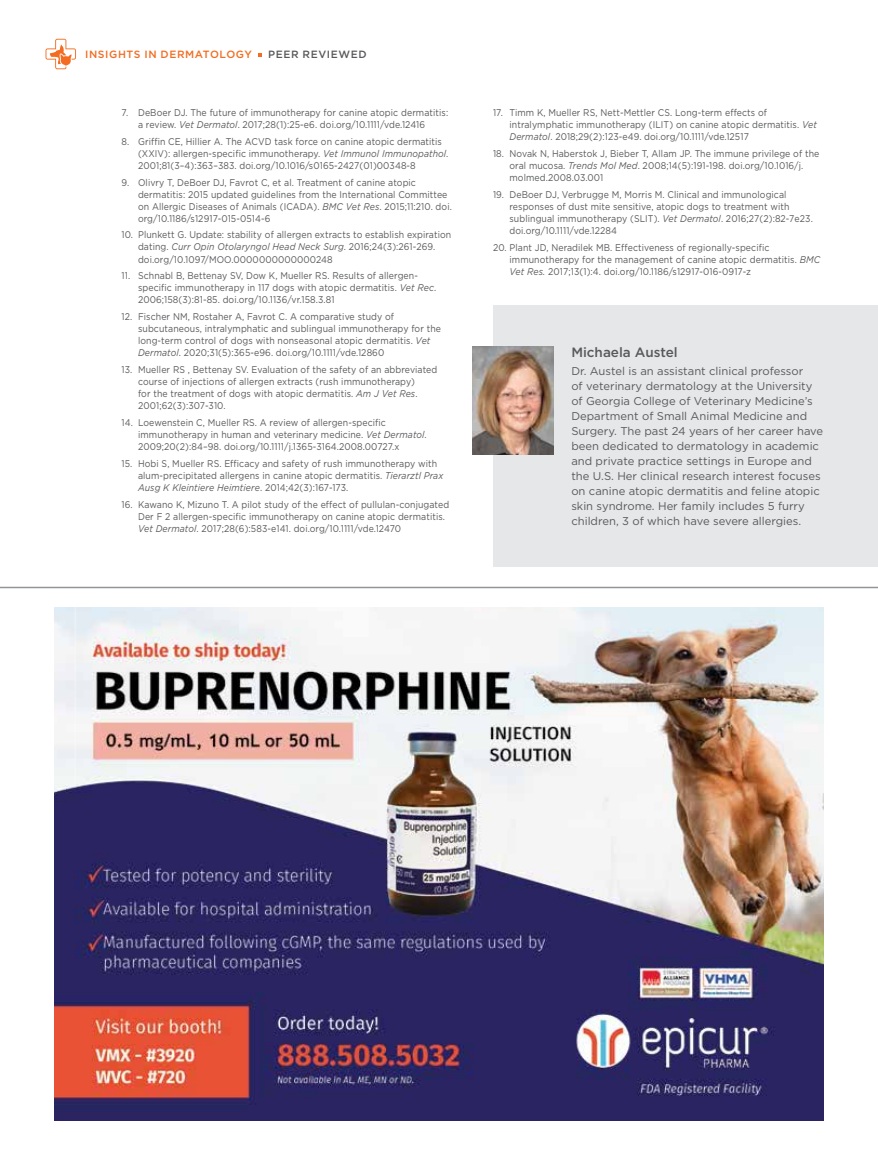
<style>
.page{position:relative;width:878px;height:1175px;background:#fff}
.page>*{position:absolute;margin:0;border:0;box-sizing:border-box;transform-origin:0 0}
.t1{font:500 13.5px "Gotham";color:#58595b}
.t2{font:11.25px/15px "Gotham";color:#58595b}
.t3{font:500 10.5px "Gotham";letter-spacing:.055em;color:#f36c21}
.t4{font:500 10.5px "Gotham";letter-spacing:.06em;color:#58595b}
.t5{font:9.75px/12px "Gotham";letter-spacing:.01em;color:#58595b;scale:.9 1}
.s1{font-style:italic}
</style>
<div class="page">
<div style="left:493px;top:305px;width:385px;height:262px;background:#e6e7e8"></div>
<img style="left:472px;top:346px;width:82px;height:108px">
<svg style="left:46px;top:39px;width:30px;height:30px"></svg>
<img style="left:54px;top:608px;width:770px;height:512px">
<hr style="left:0;top:586px;width:878px;height:2px;background:#939598">
<p class="t3" style="left:85px;top:50px;width:168px">INSIGHTS IN DERMATOLOGY</p>
<p class="t4" style="left:268px;top:50px;width:100px">PEER REVIEWED</p>
<p class="t5" style="left:138px;top:107px;width:346px;text-indent:-16px">7. DeBoer DJ. The future of immunotherapy for canine atopic dermatitis: a review. <span class="s1">Vet Dermatol</span>. 2017;28(1):25-e6. doi.org/10.1111/vde.12416</p>
<p class="t5" style="left:138px;top:136px;width:346px;text-indent:-16px">8. Griffin CE, Hillier A. The ACVD task force on canine atopic dermatitis (XXIV): allergen-specific immunotherapy. <span class="s1">Vet Immunol Immunopathol</span>.<br>2001;81(3–4):363–383. doi.org/10.1016/s0165-2427(01)00348-8</p>
<p class="t5" style="left:138px;top:177px;width:350px;text-indent:-16px">9. Olivry T, DeBoer DJ, Favrot C, et al. Treatment of canine atopic dermatitis: 2015 updated guidelines from the International Committee on Allergic Diseases of Animals (ICADA). <span class="s1">BMC Vet Res</span>. 2015;11:210. doi. org/10.1186/s12917-015-0514-6</p>
<p class="t5" style="left:138px;top:229px;width:349px;text-indent:-16px">10. Plunkett G. Update: stability of allergen extracts to establish expiration dating. <span class="s1">Curr Opin Otolaryngol Head Neck Surg</span>. 2016;24(3):261-269. doi.org/10.1097/MOO.0000000000000248</p>
<p class="t5" style="left:138px;top:270px;width:333px;text-indent:-16px">11. Schnabl B, Bettenay SV, Dow K, Mueller RS. Results of allergen&shy;specific immunotherapy in 117 dogs with atopic dermatitis. <span class="s1">Vet Rec</span>.<br>2006;158(3):81-85. doi.org/10.1136/vr.158.3.81</p>
<p class="t5" style="left:138px;top:311px;width:338px;text-indent:-16px">12. Fischer NM, Rostaher A, Favrot C. A comparative study of subcutaneous, intralymphatic and sublingual immunotherapy for the long-term control of dogs with nonseasonal atopic dermatitis. <span class="s1">Vet Dermatol</span>. 2020;31(5):365-e96. doi.org/10.1111/vde.12860</p>
<p class="t5" style="left:138px;top:364px;width:334px;text-indent:-16px">13. Mueller RS , Bettenay SV. Evaluation of the safety of an abbreviated course of injections of allergen extracts (rush immunotherapy)<br>for the treatment of dogs with atopic dermatitis. <span class="s1">Am J Vet Res</span>.<br>2001;62(3):307-310.</p>
<p class="t5" style="left:138px;top:417px;width:322px;text-indent:-16px">14. Loewenstein C, Mueller RS. A review of allergen-specific immunotherapy in human and veterinary medicine. <span class="s1">Vet Dermatol</span>.<br>2009;20(2):84–98. doi.org/10.1111/j.1365-3164.2008.00727.x</p>
<p class="t5" style="left:138px;top:458px;width:341px;text-indent:-16px">15. Hobi S, Mueller RS. Efficacy and safety of rush immunotherapy with alum-precipitated allergens in canine atopic dermatitis. <span class="s1">Tierarztl Prax<br>Ausg K Kleintiere Heimtiere</span>. 2014;42(3):167-173.</p>
<p class="t5" style="left:138px;top:499px;width:347px;text-indent:-16px">16. Kawano K, Mizuno T. A pilot study of the effect of pullulan-conjugated<br>Der F 2 allergen-specific immunotherapy on canine atopic dermatitis.<br><span class="s1">Vet Dermatol</span>. 2017;28(6):583-e141. doi.org/10.1111/vde.12470</p>
<p class="t5" style="left:509px;top:107px;width:343px;text-indent:-16px">17. Timm K, Mueller RS, Nett-Mettler CS. Long-term effects of intralymphatic immunotherapy (ILIT) on canine atopic dermatitis. <span class="s1">Vet<br>Dermatol</span>. 2018;29(2):123-e49. doi.org/10.1111/vde.12517</p>
<p class="t5" style="left:509px;top:148px;width:346px;text-indent:-16px">18. Novak N, Haberstok J, Bieber T, Allam JP. The immune privilege of the oral mucosa. <span class="s1">Trends Mol Med</span>. 2008;14(5):191-198. doi.org/10.1016/j. molmed.2008.03.001</p>
<p class="t5" style="left:509px;top:189px;width:338px;text-indent:-16px">19. DeBoer DJ, Verbrugge M, Morris M. Clinical and immunological responses of dust mite sensitive, atopic dogs to treatment with sublingual immunotherapy (SLIT). <span class="s1">Vet Dermatol</span>. 2016;27(2):82-7e23. doi.org/10.1111/vde.12284</p>
<p class="t5" style="left:509px;top:241px;width:347px;text-indent:-16px">20. Plant JD, Neradilek MB. Effectiveness of regionally-specific immunotherapy for the management of canine atopic dermatitis. <span class="s1">BMC<br>Vet Res.</span> 2017;13(1):4. doi.org/10.1186/s12917-016-0917-z</p>
<h1 class="t1" style="left:571px;top:346px;width:108px">Michaela Austel</h1>
<p class="t2" style="left:571px;top:364px;width:253px">Dr. Austel is an assistant clinical professor<br>of veterinary dermatology at the University of Georgia College of Veterinary Medicine’s Department of Small Animal Medicine and Surgery. The past 24 years of her career have been dedicated to dermatology in academic and private practice settings in Europe and the U.S. Her clinical research interest focuses on canine atopic dermatitis and feline atopic skin syndrome. Her family includes 5 furry children, 3 of which have severe allergies.</p>
</div>
